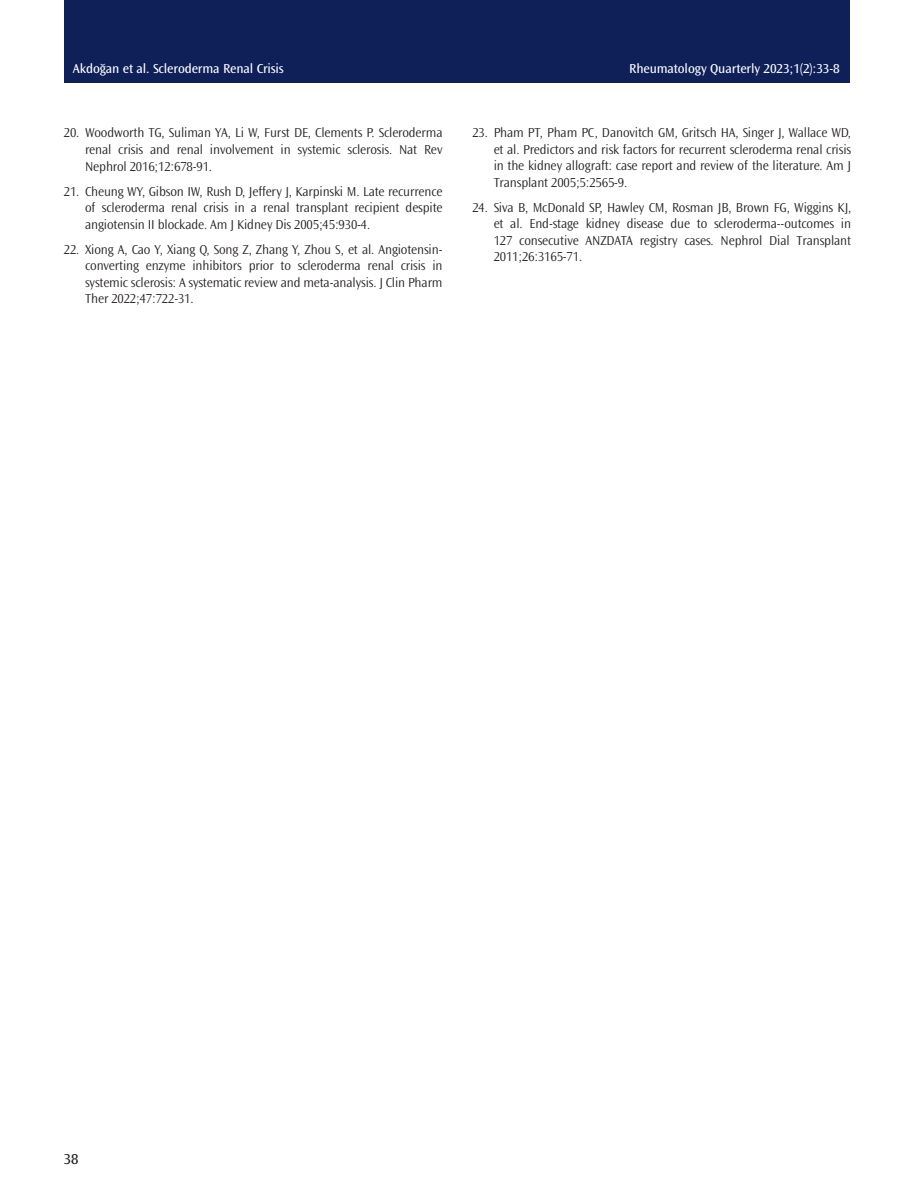
<style>
.page{position:relative;width:915px;height:1191px;background:#fff}
.page>*{position:absolute;margin:0;border:0;box-sizing:border-box;transform-origin:0 0}
.t1{font:15px "Ocean Sans Std";color:#231f20}
.t2{font:300 13.5px/16.5px "Ocean Sans Std";letter-spacing:-.01em;color:#231f20;text-align:justify}
.t3{font:13.5px "Ocean Sans Std";letter-spacing:-.01em;color:#fff}
</style>
<div class="page">
<div style="left:64px;top:0;width:785px;height:83px;background:#0f2059"></div>
<p class="t3" style="left:73px;top:61px;width:212px">Akdoğan et al. Scleroderma Renal Crisis</p>
<p class="t3" style="left:629px;top:61px;width:212px">Rheumatology Quarterly 2023;1(2):33-8</p>
<p class="t2" style="left:85px;top:125px;width:359px;text-indent:-21px">20. Woodworth TG, Suliman YA, Li W, Furst DE, Clements P. Scleroderma renal crisis and renal involvement in systemic sclerosis. Nat Rev Nephrol 2016;12:678-91.</p>
<p class="t2" style="left:85px;top:183px;width:359px;text-indent:-21px">21. Cheung WY, Gibson IW, Rush D, Jeffery J, Karpinski M. Late recurrence of scleroderma renal crisis in a renal transplant recipient despite angiotensin II blockade. Am J Kidney Dis 2005;45:930-4.</p>
<p class="t2" style="left:85px;top:241px;width:359px;text-indent:-21px">22. Xiong A, Cao Y, Xiang Q, Song Z, Zhang Y, Zhou S, et al. Angiotensin&shy;converting enzyme inhibitors prior to scleroderma renal crisis in systemic sclerosis: A systematic review and meta-analysis. J Clin Pharm Ther 2022;47:722-31.</p>
<p class="t2" style="left:493px;top:125px;width:359px;text-indent:-21px">23. Pham PT, Pham PC, Danovitch GM, Gritsch HA, Singer J, Wallace WD, et al. Predictors and risk factors for recurrent scleroderma renal crisis in the kidney allograft: case report and review of the literature. Am J Transplant 2005;5:2565-9.</p>
<p class="t2" style="left:493px;top:199px;width:359px;text-indent:-21px">24. Siva B, McDonald SP, Hawley CM, Rosman JB, Brown FG, Wiggins KJ, et al. End-stage kidney disease due to scleroderma--outcomes in 127 consecutive ANZDATA registry cases. Nephrol Dial Transplant 2011;26:3165-71.</p>
<p class="t1" style="left:64px;top:1150px;width:16px">38</p>
</div>
